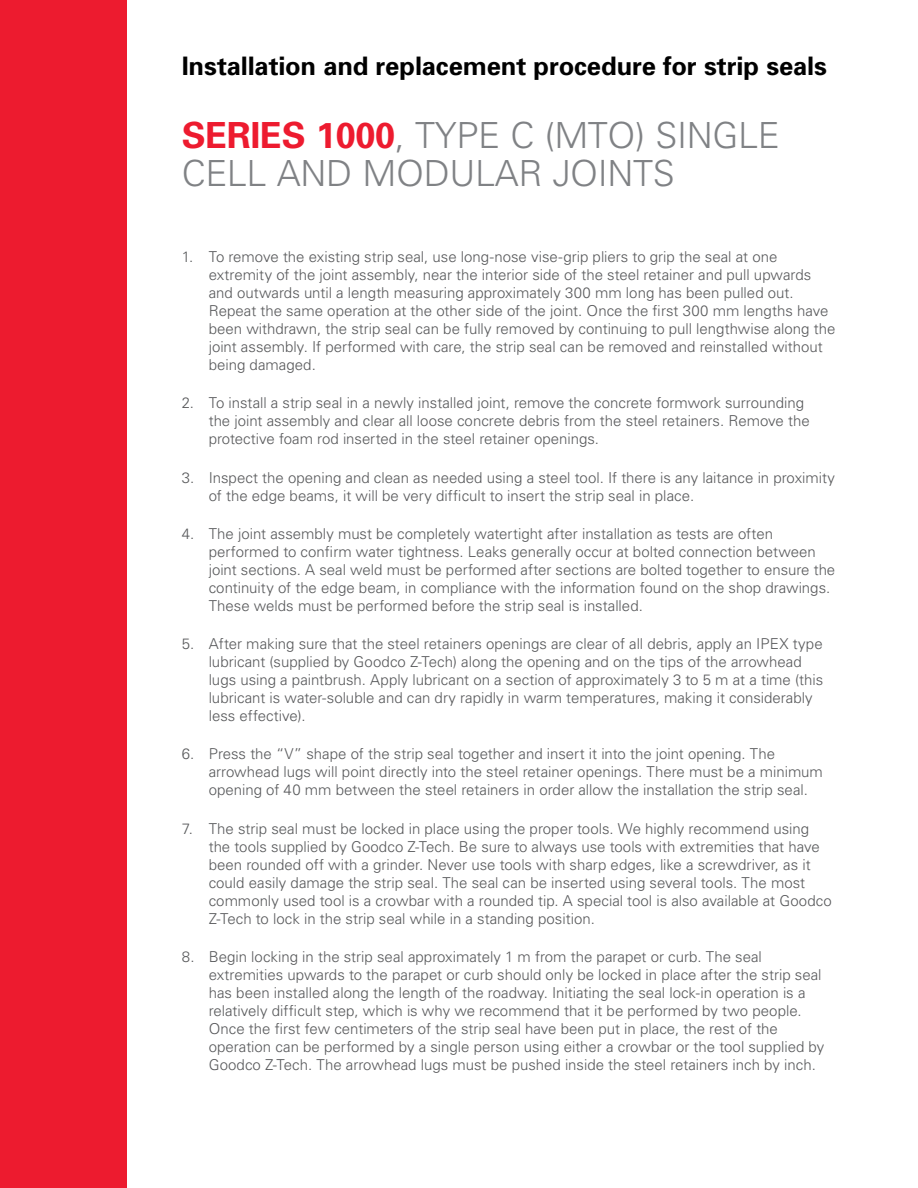
<style>
.page{position:relative;width:918px;height:1188px;background:#fff}
.page>*{position:absolute;margin:0;border:0;box-sizing:border-box;transform-origin:0 0}
.t1{font:300 36px/37.5px "Univers";letter-spacing:-.01em;color:#808285}
.t2{font:700 25.5px "Univers";letter-spacing:-.005em;color:#000}
.t3{font:300 15px/18px "Univers";color:#58595b}
.s1{font-weight:700;color:#ed1b2f}
</style>
<div class="page">
<div style="left:0;top:0;width:127px;height:1188px;background:#ed1b2f"></div>
<h2 class="t2" style="left:182px;top:49px;width:647px">Installation and replacement procedure for strip seals</h2>
<h1 class="t1" style="left:182px;top:116px;width:600px"><span class="s1">SERIES 1000</span>, TYPE C (MTO) SINGLE<br>CELL AND MODULAR JOINTS</h1>
<p class="t3" style="left:209px;top:247px;width:628px;text-indent:-27px">1. To remove the existing strip seal, use long-nose vise-grip pliers to grip the seal at one extremity of the joint assembly, near the interior side of the steel retainer and pull upwards and outwards until a length measuring approximately 300 mm long has been pulled out.<br>Repeat the same operation at the other side of the joint. Once the first 300 mm lengths have been withdrawn, the strip seal can be fully removed by continuing to pull lengthwise along the joint assembly. If performed with care, the strip seal can be removed and reinstalled without being damaged.</p>
<p class="t3" style="left:209px;top:394px;width:603px;text-indent:-27px">2. To install a strip seal in a newly installed joint, remove the concrete formwork surrounding the joint assembly and clear all loose concrete debris from the steel retainers. Remove the protective foam rod inserted in the steel retainer openings.</p>
<p class="t3" style="left:209px;top:468px;width:628px;text-indent:-27px">3. Inspect the opening and clean as needed using a steel tool. If there is any laitance in proximity of the edge beams, it will be very difficult to insert the strip seal in place.</p>
<p class="t3" style="left:209px;top:524px;width:628px;text-indent:-27px">4. The joint assembly must be completely watertight after installation as tests are often performed to confirm water tightness. Leaks generally occur at bolted connection between joint sections. A seal weld must be performed after sections are bolted together to ensure the continuity of the edge beam, in compliance with the information found on the shop drawings.<br>These welds must be performed before the strip seal is installed.</p>
<p class="t3" style="left:209px;top:634px;width:616px;text-indent:-27px">5. After making sure that the steel retainers openings are clear of all debris, apply an IPEX type lubricant (supplied by Goodco Z-Tech) along the opening and on the tips of the arrowhead lugs using a paintbrush. Apply lubricant on a section of approximately 3 to 5 m at a time (this lubricant is water-soluble and can dry rapidly in warm temperatures, making it considerably less effective).</p>
<p class="t3" style="left:209px;top:745px;width:616px;text-indent:-27px">6. Press the “V” shape of the strip seal together and insert it into the joint opening. The arrowhead lugs will point directly into the steel retainer openings. There must be a minimum opening of 40 mm between the steel retainers in order allow the installation the strip seal.</p>
<p class="t3" style="left:209px;top:819px;width:625px;text-indent:-27px">7. The strip seal must be locked in place using the proper tools. We highly recommend using the tools supplied by Goodco Z-Tech. Be sure to always use tools with extremities that have been rounded off with a grinder. Never use tools with sharp edges, like a screwdriver, as it could easily damage the strip seal. The seal can be inserted using several tools. The most commonly used tool is a crowbar with a rounded tip. A special tool is also available at Goodco Z-Tech to lock in the strip seal while in a standing position.</p>
<p class="t3" style="left:209px;top:947px;width:617px;text-indent:-27px">8. Begin locking in the strip seal approximately 1 m from the parapet or curb. The seal extremities upwards to the parapet or curb should only be locked in place after the strip seal has been installed along the length of the roadway. Initiating the seal lock-in operation is a relatively difficult step, which is why we recommend that it be performed by two people.<br>Once the first few centimeters of the strip seal have been put in place, the rest of the operation can be performed by a single person using either a crowbar or the tool supplied by Goodco Z-Tech. The arrowhead lugs must be pushed inside the steel retainers inch by inch.</p>
</div>
